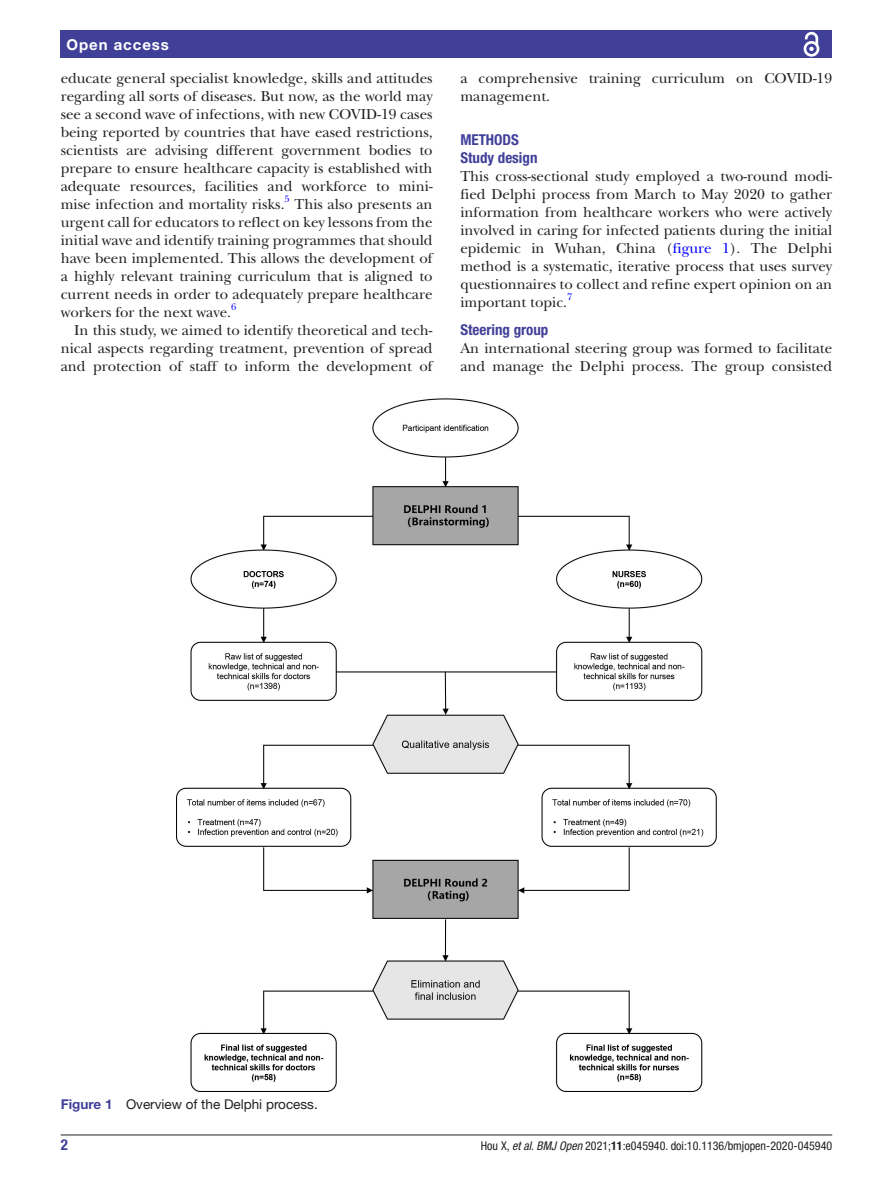
<style>
.page{position:relative;width:893px;height:1191px;background:#fff}
.page>*{position:absolute;margin:0;border:0;box-sizing:border-box;transform-origin:0 0}
.t1{font:15px/18px "New Baskerville";color:#231f20;text-align:justify}
.t2{font:700 condensed 15px/18px "Helvetica Neue LT Std";color:#414099}
.t3{font:700 15px "Helvetica Neue LT Std";letter-spacing:.065em;color:#fff}
.t4{font:13.5px "Helvetica Neue LT Std";color:#231f20}
.t5{font:condensed 12px "Helvetica Neue LT Std";color:#231f20}
.t6{font:9.9px "New Baskerville";color:#00f}
.s1{color:#00f}
.s2{font-weight:700;color:#414099}
.s3{font-style:italic}
.s4{font-weight:700}
</style>
<div class="page">
<hr style="left:61px;top:1134px;width:771px;height:1px;background:#231f20">
<div style="left:61px;top:31px;width:771px;height:27px;background:#414099"></div>
<svg style="left:803px;top:31px;width:17px;height:26px"></svg>
<img style="left:176px;top:398px;width:540px;height:693px">
<p class="t3" style="left:66px;top:35px;width:104px">Open access</p>
<p class="t1" style="left:61px;top:69px;width:373px">educate general specialist knowledge, skills and attitudes regarding all sorts of diseases. But now, as the world may see a second wave of infections, with new COVID-19 cases being reported by countries that have eased restrictions, scientists are advising different government bodies to prepare to ensure healthcare capacity is established with adequate resources, facilities and workforce to mini&shy;mise infection and mortality risks.</p>
<p class="t6" style="left:285px;top:193px;width:7px">5</p>
<p class="t1" style="left:61px;top:195px;width:373px;text-indent:234px">This also presents an urgent call for educators to reflect on key lessons from the initial wave and identify training programmes that should have been implemented. This allows the development of a highly relevant training curriculum that is aligned to current needs in order to adequately prepare healthcare workers for the next wave.</p>
<p class="t6" style="left:231px;top:301px;width:7px">6</p>
<p class="t1" style="left:61px;top:321px;width:373px;text-indent:14px">In this study, we aimed to identify theoretical and tech&shy;nical aspects regarding treatment, prevention of spread and protection of staff to inform the development of</p>
<p class="t1" style="left:460px;top:69px;width:373px">a comprehensive training curriculum on COVID-19 management.</p>
<p class="t2" style="left:460px;top:130px;width:79px">METHODS<br>Study design</p>
<p class="t1" style="left:460px;top:167px;width:373px">This cross-sectional study employed a two-round modi&shy;fied Delphi process from March to May 2020 to gather information from healthcare workers who were actively involved in caring for infected patients during the initial epidemic in Wuhan, China (<span class="s1">figure 1</span>). The Delphi method is a systematic, iterative process that uses survey questionnaires to collect and refine expert opinion on an important topic.</p>
<p class="t6" style="left:567px;top:291px;width:7px">7</p>
<p class="t2" style="left:460px;top:320px;width:90px">Steering group</p>
<p class="t1" style="left:460px;top:339px;width:373px">An international steering group was formed to facilitate and manage the Delphi process. The group consisted</p>
<p class="t4" style="left:61px;top:1096px;width:259px"><span class="s2">Figure 1</span> Overview of the Delphi process.</p>
<p class="t2" style="left:61px;top:1135px;width:9px">2</p>
<p class="t5" style="left:481px;top:1138px;width:353px">Hou X, <span class="s3">et al</span>. <span class="s3">BMJ Open</span> 2021;<span class="s4">11</span>:e045940. doi:10.1136/bmjopen-2020-045940</p>
</div>
